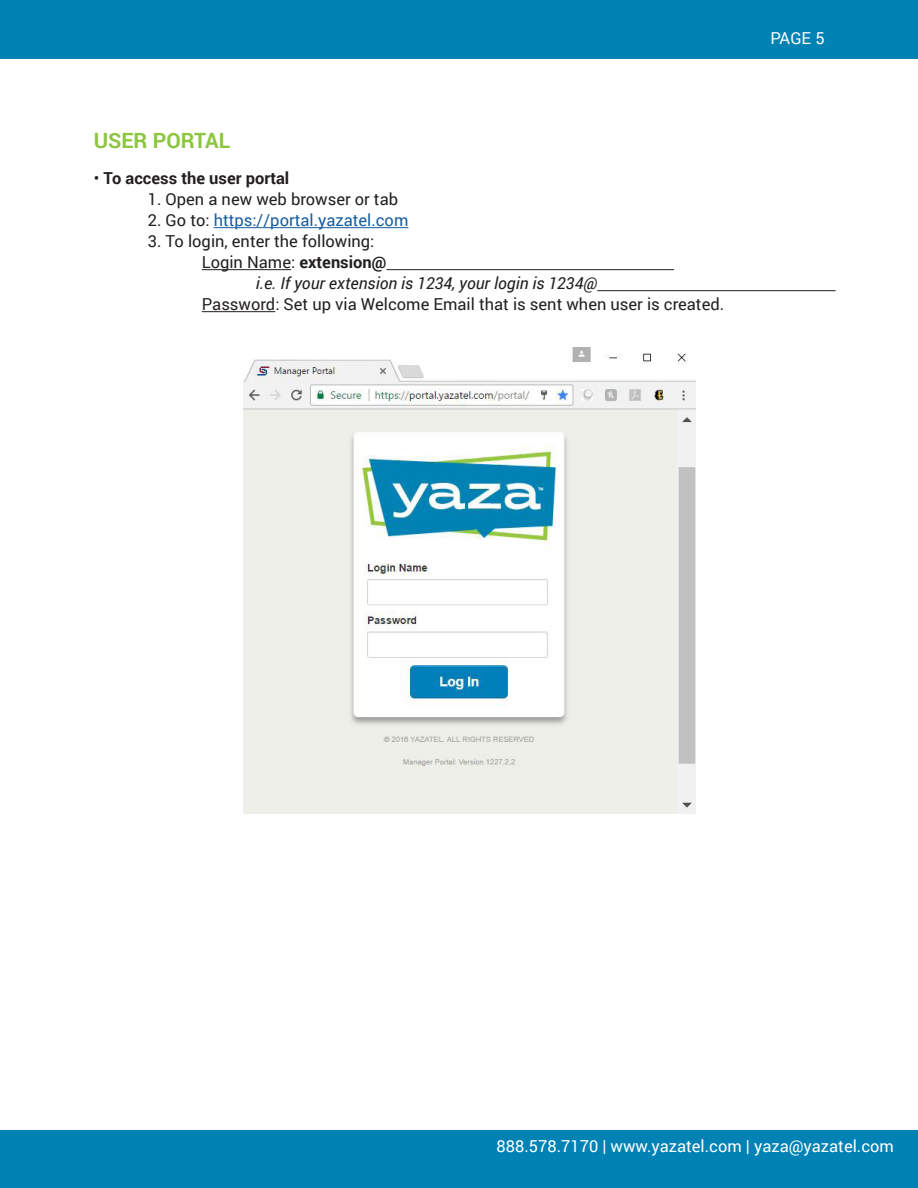
<style>
.page{position:relative;width:918px;height:1188px;background:#fff}
.page>*{position:absolute;margin:0;border:0;box-sizing:border-box;transform-origin:0 0}
.t1{font:700 21px "Roboto";color:#8bc63e}
.t2{font:16.5px/21px "Roboto";color:#231f20}
.t3{font:16.5px "Roboto";color:#fff}
.t4{font:16.5px "Roboto";color:#175d9e}
.t5{font:700 16.5px "Roboto";color:#231f20}
.t6{font:16.5px "Roboto";color:#fcfcfc}
.s1{font-weight:400}
.s2{color:#231f20}
.s3{font-weight:700}
.s4{font-style:italic}
</style>
<div class="page">
<div style="left:0;top:1131px;width:918px;height:57px;background:#0082b5"></div>
<div style="left:0;top:0;width:918px;height:59px;background:#0082b5"></div>
<hr style="left:214px;top:227px;width:194px;height:1px;background:#175d9e">
<hr style="left:202px;top:269px;width:89px;height:1px;background:#231f20">
<hr style="left:387px;top:269px;width:287px;height:1px;background:#231f20">
<hr style="left:597px;top:290px;width:239px;height:1px;background:#231f20">
<hr style="left:202px;top:311px;width:73px;height:1px;background:#231f20">
<img style="left:244px;top:347px;width:451px;height:467px">
<p class="t1" style="left:94px;top:126px;width:138px">USER PORTAL</p>
<p class="t5" style="left:94px;top:167px;width:197px"><span class="s1">•</span> To access the user portal</p>
<p class="t2" style="left:148px;top:188px;width:252px">1. Open a new web browser or tab</p>
<p class="t4" style="left:148px;top:209px;width:262px"><span class="s2">2. Go to:</span> https://portal.yazatel.com</p>
<p class="t2" style="left:148px;top:230px;width:228px">3. To login, enter the following:</p>
<p class="t2" style="left:202px;top:251px;width:186px">Login Name: <span class="s3">extension@</span></p>
<p class="t2" style="left:202px;top:272px;width:524px;text-indent:54px"><span class="s4">i.e. If your extension is 1234, your login is 1234@<br></span>Password: Set up via Welcome Email that is sent when user is created.</p>
<p class="t6" style="left:771px;top:27px;width:56px">PAGE 5</p>
<p class="t3" style="left:497px;top:1135px;width:399px">888.578.7170 | www.yazatel.com | yaza@yazatel.com</p>
</div>
